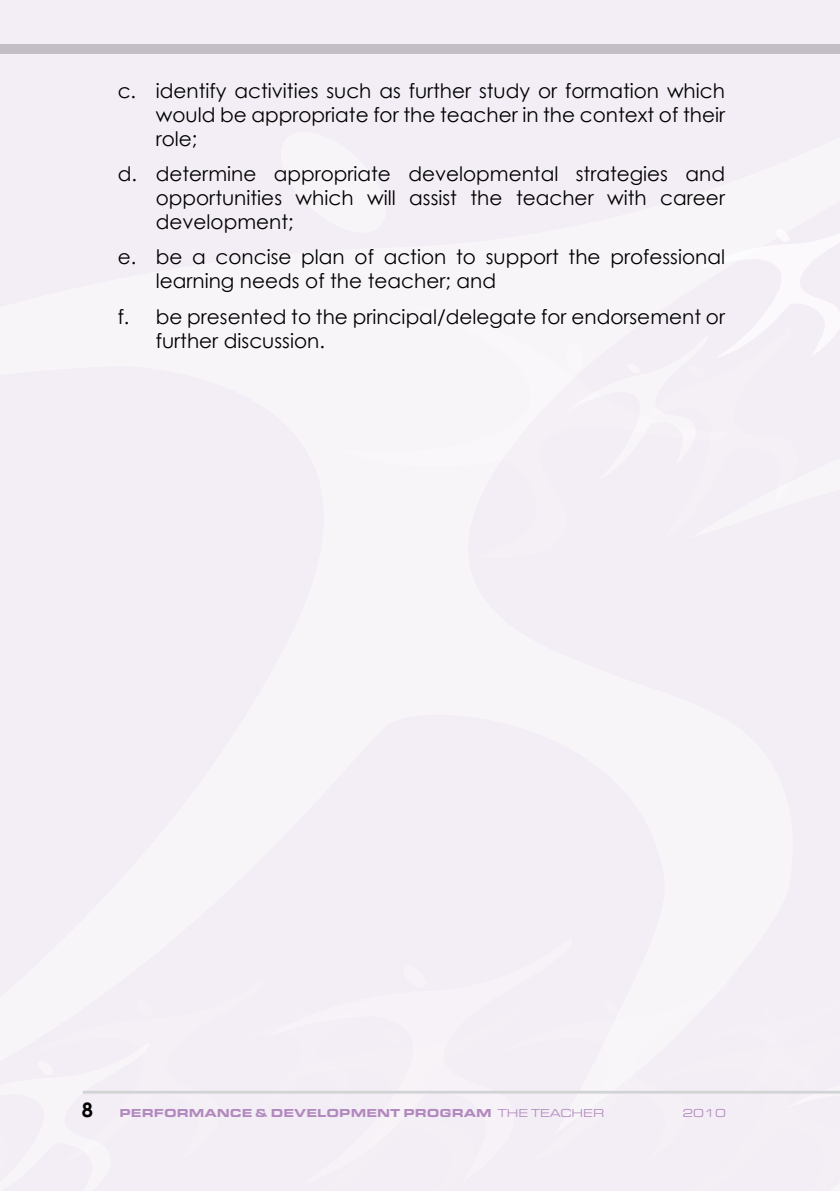
<style>
.page{position:relative;width:840px;height:1191px;background:#fff}
.page>*{position:absolute;margin:0;border:0;box-sizing:border-box;transform-origin:0 0}
.t1{font:20px/24px "Century Gothic";color:#000;text-align:justify}
.t2{font:700 20px "Century Gothic";color:#000}
.t3{font:900 expanded 12px "Eurostile T";color:#b289be}
.t4{font:expanded 12px "Eurostile T";color:#b289be}
.s1{font-weight:400}
</style>
<div class="page">
<div style="left:688px;top:119px;width:151px;height:876px;background:#f3edf5"></div>
<img style="left:693px;top:212px;width:146px;height:146px">
<div style="left:32px;top:978px;width:230px;height:184px;background:#f3edf5"></div>
<div style="left:230px;top:995px;width:34px;height:118px;background:#f3edf5"></div>
<div style="left:644px;top:1113px;width:142px;height:78px;background:#f3edf5"></div>
<img style="left:571px;top:978px;width:157px;height:184px">
<div style="left:696px;top:995px;width:143px;height:118px;background:#f3edf5"></div>
<div style="left:0;top:1042px;width:148px;height:149px;background:#f3edf5"></div>
<div style="left:786px;top:1042px;width:53px;height:149px;background:#f3edf5"></div>
<div style="left:264px;top:937px;width:307px;height:246px;background:#f3edf5"></div>
<hr style="left:83px;top:1090px;width:756px;height:3px;background:#d1d3d4">
<div style="left:0;top:44px;width:839px;height:10px;background:#c3bec5"></div>
<p class="t1" style="left:156px;top:78px;width:570px;text-indent:-38px">c. identify activities such as further study or formation which would be appropriate for the teacher in the context of their role;</p>
<p class="t1" style="left:156px;top:161px;width:570px;text-indent:-38px">d. determine appropriate developmental strategies and opportunities which will assist the teacher with career development;</p>
<p class="t1" style="left:156px;top:245px;width:570px;text-indent:-38px">e. be a concise plan of action to support the professional learning needs of the teacher; and</p>
<p class="t1" style="left:156px;top:304px;width:570px;text-indent:-38px">f. be presented to the principal/delegate for endorsement or further discussion.</p>
<p class="t2" style="left:82px;top:1094px;width:13px">8</p>
<p class="t3" style="left:119px;top:1105px;width:486px">PERFORMANCE &amp; DEVELOPMENT PROGRAM <span class="s1">The TEACHER</span></p>
<p class="t4" style="left:682px;top:1106px;width:45px">2010</p>
</div>
